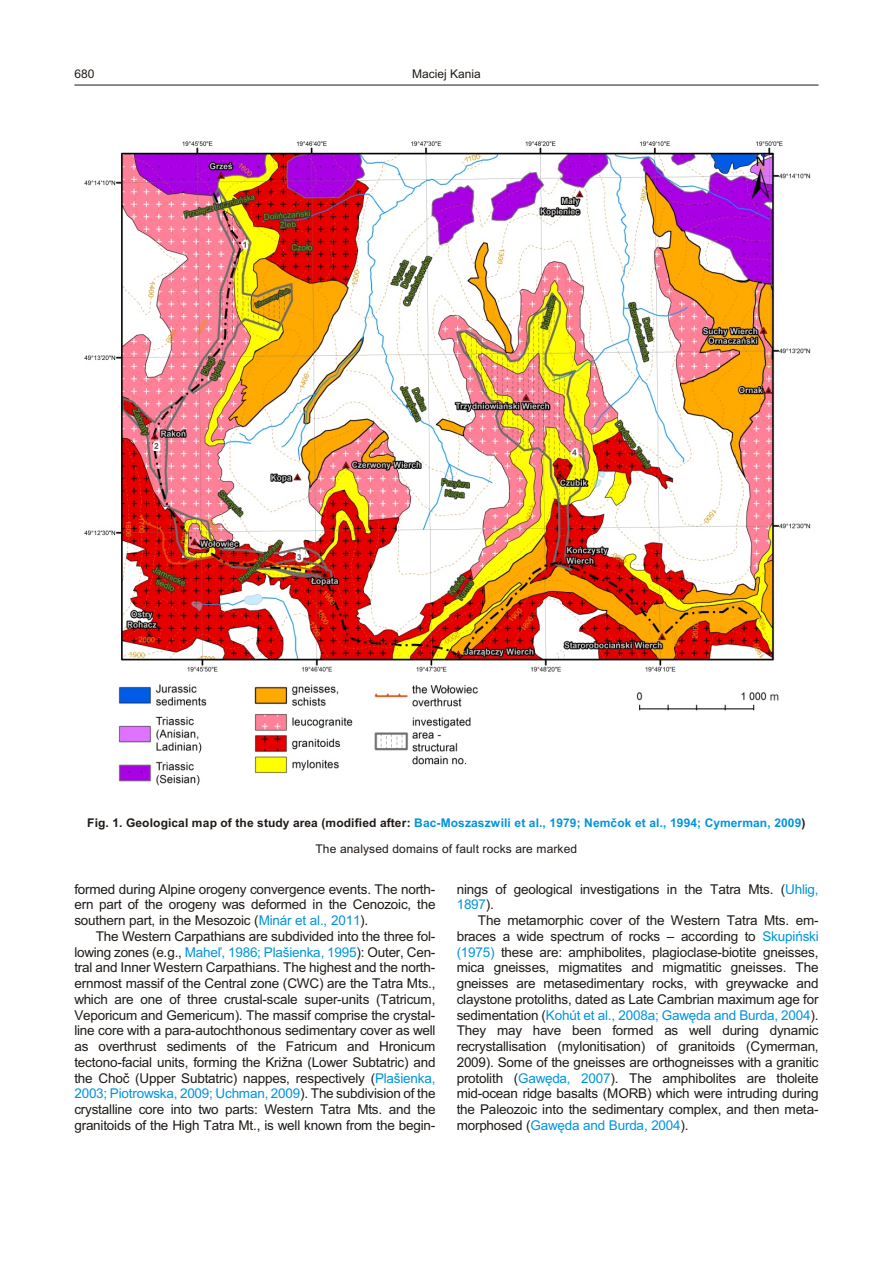
<style>
.page{position:relative;width:894px;height:1263px;background:#fff}
.page>*{position:absolute;margin:0;border:0;box-sizing:border-box;transform-origin:0 0}
.t1{font:13.5px/15.8px "Arial";letter-spacing:-.015em;color:#1f1a17;text-align:justify}
.t2{font:700 12px "Arial";letter-spacing:.01em;color:#0094de}
.t3{font:12px "Arial";letter-spacing:.01em;color:#1f1a17}
.s1{color:#1f1a17}
.s2{color:#0094de}
</style>
<div class="page">
<hr style="left:74px;top:85px;width:745px;height:1px;background:#1f1a17">
<img style="left:118px;top:684px;width:661px;height:102px">
<img style="left:84px;top:141px;width:727px;height:531px">
<p class="t3" style="left:74px;top:69px;width:22px">680</p>
<p class="t3" style="left:412px;top:69px;width:70px">Maciej Kania</p>
<p class="t2" style="left:87px;top:818px;width:720px"><span class="s1">Fig. 1. Geological map of the study area (modified after:</span> Bac-Moszaszwili et al., 1979; Nemèok et al., 1994; Cymerman, 2009<span class="s1">)</span></p>
<p class="t3" style="left:315px;top:845px;width:263px">The analysed domains of fault rocks are marked</p>
<p class="t1" style="left:74px;top:882px;width:363px">formed during Al pine orog eny con ver gence events. The north - ern part of the orog eny was de formed in the Ce no zoic, the south ern part, in the Me so zoic (<span class="s2">Minár et al., 2011</span>).</p>
<p class="t1" style="left:74px;top:930px;width:363px;text-indent:21px">The Western Carpathians are sub di vided into the three fol - lowing zones (e.g., <span class="s2">Mahe¾, 1986; Plašienka, 1995</span>): Outer, Cen&shy;tral and In ner Western Carpathians. The high est and the north - ern most mas sif of the Cen tral zone (CWC) are the Tatra Mts., which are one of three crustal-scale super-units (Tatricum, Veporicum and Gemericum). The mas sif comprise the crys tal - line core with a para-autochthonous sed i men tary cover as well as overthrust sed i ments of the Fatricum and Hronicum tectono-fa cial units, form ing the Križna (Lower Subtatric) and the Choè (Up per Subtatric) nappes, re spec tively (<span class="s2">Plašienka, 2003; Piotrowska, 2009; Uchman, 2009</span>). The sub di vi sion of the crys tal line core into two parts: Western Tatra Mts. and the granitoids of the High Tatra Mt., is well known from the be gin -</p>
<p class="t1" style="left:457px;top:882px;width:363px">nings of geo log i cal in ves ti ga tions in the Tatra Mts. (<span class="s2">Uhlig,<br>1897</span>).</p>
<p class="t1" style="left:457px;top:914px;width:364px;text-indent:21px">The meta mor phic cover of the West ern Tatra Mts. em - braces a wide spec trum of rocks – accord ing to <span class="s2">Skupiñski (1975)</span> these are: am phi bo lites, plagioclase-bi o tite gneiss es, mica gneisses, migmatites and migmatitic gneiss es. The gneiss es are metasedimentary rocks, with greywacke and claystone protoliths, dated as Late Cam brian max i mum age for sed i men ta tion (<span class="s2">Kohút et al., 2008a; Gawêda and Burda, 2004</span>).<br>They may have been formed as well dur ing dy namic recrystallisation (mylonitisation) of granitoids (Cymerman, 2009). Some of the gneiss es are orthogneisses with a gra nitic protolith (<span class="s2">Gawêda, 2007</span>). The am phi bo lites are tholeite mid-ocean ridge bas alts (MORB) which were in trud ing dur ing the Pa leo zoic into the sed i men tary com plex, and then meta - mor phosed (<span class="s2">Gawêda and Burda, 2004</span>).</p>
</div>
